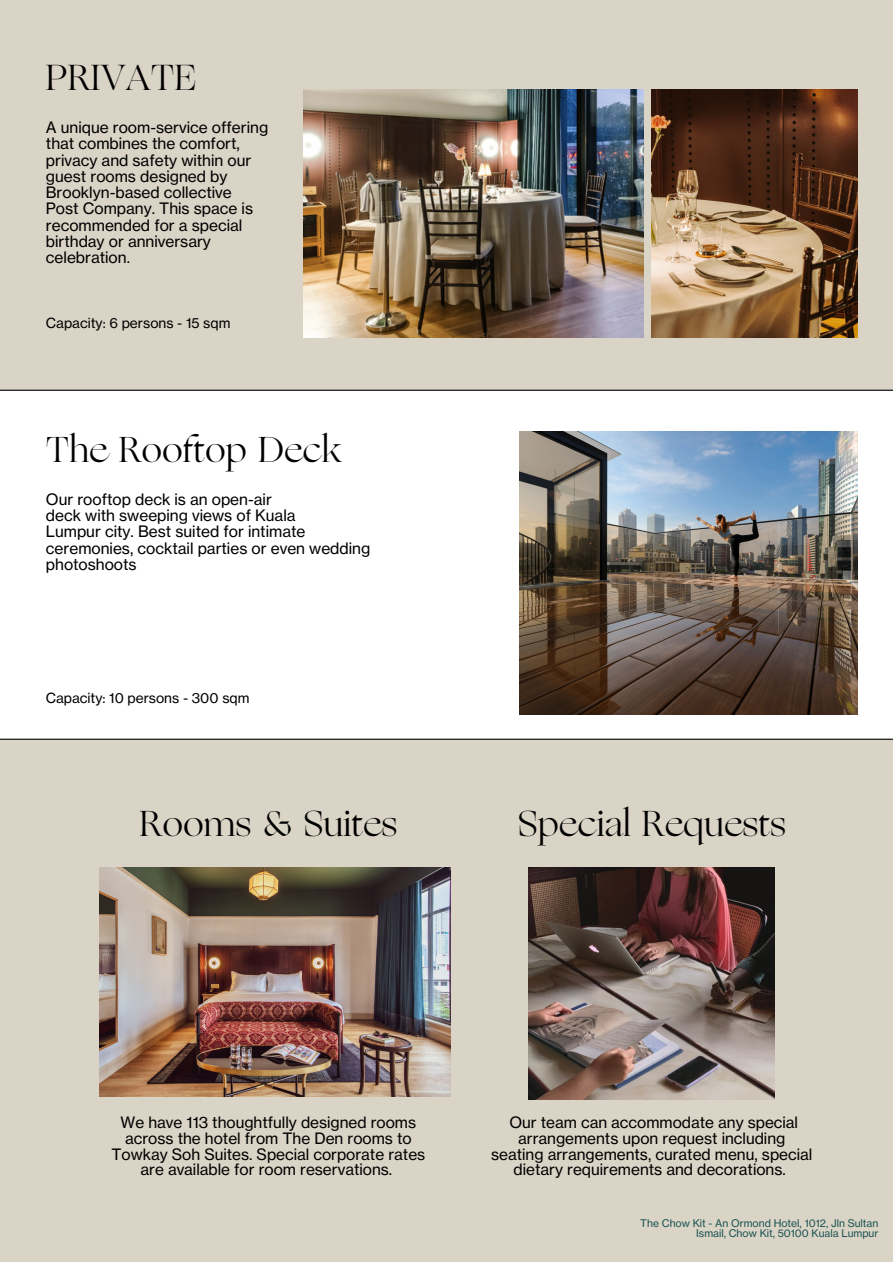
<style>
.page{position:relative;width:893px;height:1264px;background:#fff}
.page>*{position:absolute;margin:0;border:0;box-sizing:border-box;transform-origin:0 0}
.t1{font:35.85px "Ogg";color:#000}
.t2{font:35.7px "Ogg";color:#000}
.t3{font:35.55px "Ogg";color:#000}
.t4{font:15.45px/16.2px "N Haas Grotesk TX Pro 55 Rg";color:#000;text-align:center}
.t5{font:13.8px "N Haas Grotesk TX Pro 55 Rg";color:#000}
.t6{font:10.35px/10.4px "N Haas Grotesk TX Pro 55 Rg";color:#1b5452;text-align:right}
</style>
<div class="page">
<div style="left:0;top:739px;width:892px;height:523px;background:#dad4c6"></div>
<hr style="left:0;top:738px;width:892px;height:1px;background:#000">
<div style="left:0;top:0;width:892px;height:389px;background:#dad4c6"></div>
<img style="left:651px;top:89px;width:206px;height:249px">
<hr style="left:0;top:390px;width:892px;height:1px;background:#000">
<img style="left:303px;top:89px;width:340px;height:249px">
<img style="left:520px;top:431px;width:337px;height:284px">
<img style="left:99px;top:867px;width:351px;height:229px">
<img style="left:528px;top:867px;width:246px;height:232px">
<h1 class="t1" style="left:46px;top:63px;width:153px">PRIVATE</h1>
<p class="t4" style="left:46px;top:119px;width:224px;text-align:left">A unique room-service offering that combines the comfort, privacy and safety within our guest rooms designed by<br>Brooklyn-based collective<br>Post Company. This space is recommended for a special birthday or anniversary celebration.</p>
<p class="t5" style="left:46px;top:314px;width:186px">Capacity: 6 persons - 15 sqm</p>
<h3 class="t3" style="left:46px;top:435px;width:297px">The Rooftop Deck</h3>
<p class="t4" style="left:46px;top:491px;width:326px;text-align:left">Our rooftop deck is an open-air<br>deck with sweeping views of Kuala<br>Lumpur city. Best suited for intimate ceremonies, cocktail parties or even wedding photoshoots</p>
<p class="t5" style="left:46px;top:689px;width:205px">Capacity: 10 persons - 300 sqm</p>
<h2 class="t2" style="left:139px;top:809px;width:259px">Rooms &amp; Suites</h2>
<h2 class="t2" style="left:517px;top:809px;width:270px">Special Requests</h2>
<p class="t4" style="left:111px;top:1114px;width:315px;line-height:15.8px">We have 113 thoughtfully designed rooms across the hotel from The Den rooms to Towkay Soh Suites. Special corporate rates are available for room reservations.</p>
<p class="t4" style="left:491px;top:1114px;width:322px;line-height:15.8px">Our team can accommodate any special arrangements upon request including seating arrangements, curated menu, special dietary requirements and decorations.</p>
<p class="t6" style="left:640px;top:1217px;width:240px">The Chow Kit - An Ormond Hotel, 1012, Jln Sultan<br>Ismail, Chow Kit, 50100 Kuala Lumpur</p>
</div>
